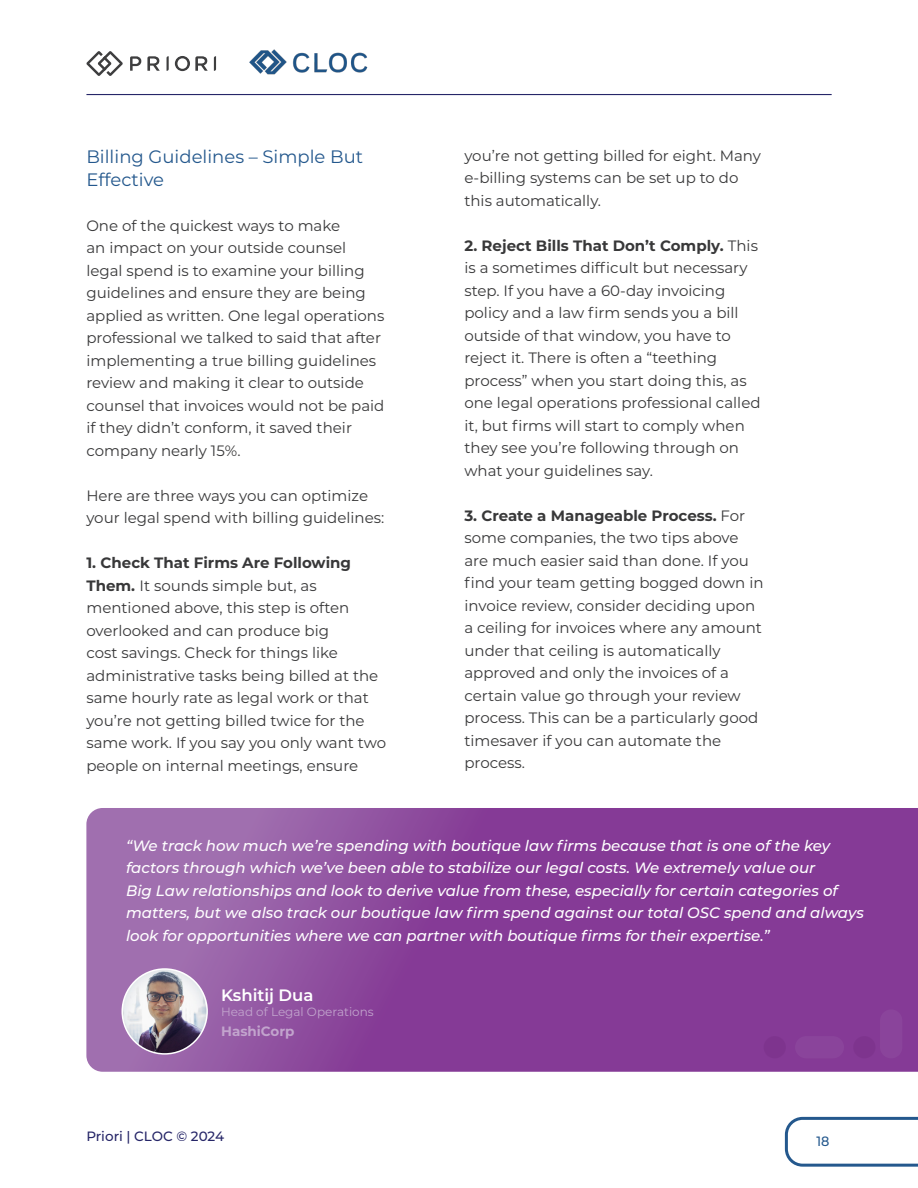
<style>
.page{position:relative;width:918px;height:1188px;background:#fff}
.page>*{position:absolute;margin:0;border:0;box-sizing:border-box;transform-origin:0 0}
.t1{font:18px/22.5px "Montserrat";color:#24588d}
.t2{font:600 16.5px "Montserrat";color:#fff}
.t3{font:15px/22.5px "Montserrat";color:#383839}
.t4{font:italic 500 15px/22.5px "Montserrat";color:#fff}
.t5{font:500 13.5px "Montserrat";letter-spacing:-.005em;color:#262668}
.t6{font:700 13.5px "Montserrat";color:#c2a4cd}
.t7{font:500 13.5px "Montserrat";color:#24588d;scale:.95 1}
.t8{font:12px "Montserrat";color:#c2a4cd}
.s1{font-weight:700}
</style>
<div class="page">
<img style="left:249px;top:49px;width:119px;height:26px">
<hr style="left:86px;top:94px;width:746px;height:1px;background:#262668">
<svg style="left:785px;top:1117px;width:133px;height:50px"></svg>
<svg style="left:147px;top:56px;width:13px;height:15px"></svg>
<svg style="left:167px;top:56px;width:2px;height:15px"></svg>
<svg style="left:214px;top:56px;width:2px;height:15px"></svg>
<svg style="left:175px;top:56px;width:33px;height:15px"></svg>
<svg style="left:130px;top:56px;width:11px;height:15px"></svg>
<svg style="left:86px;top:51px;width:37px;height:25px"></svg>
<svg style="left:86px;top:808px;width:832px;height:264px;background:#8e4b9e"></svg>
<img style="left:122px;top:969px;width:85px;height:85px;border-radius:42px">
<div style="left:122px;top:968px;width:86px;height:87px;border:2px solid #fff;border-radius:50%"></div>
<div style="left:853px;top:1036px;width:23px;height:22px;background:#7a3189;border-radius:50%"></div>
<div style="left:880px;top:1009px;width:22px;height:49px;background:#8a449b;border-radius:11px"></div>
<div style="left:795px;top:1036px;width:49px;height:22px;background:#8a449b;border-radius:11px"></div>
<div style="left:764px;top:1036px;width:22px;height:22px;background:#7a3189;border-radius:50%"></div>
<p class="t1" style="left:86px;top:145px;width:278px">Billing Guidelines – Simple But<br>Effective</p>
<p class="t3" style="left:86px;top:214px;width:300px">One of the quickest ways to make<br>an impact on your outside counsel legal spend is to examine your billing guidelines and ensure they are being applied as written. One legal operations professional we talked to said that after implementing a true billing guidelines review and making it clear to outside counsel that invoices would not be paid if they didn’t conform, it saved their company nearly 15%.</p>
<p class="t3" style="left:86px;top:484px;width:299px">Here are three ways you can optimize your legal spend with billing guidelines:</p>
<p class="t3" style="left:86px;top:551px;width:301px"><span class="s1">1. Check That Firms Are Following Them.</span> It sounds simple but, as mentioned above, this step is often overlooked and can produce big<br>cost savings. Check for things like administrative tasks being billed at the same hourly rate as legal work or that you’re not getting billed twice for the same work. If you say you only want two people on internal meetings, ensure</p>
<p class="t3" style="left:464px;top:143px;width:298px">you’re not getting billed for eight. Many e-billing systems can be set up to do this automatically.</p>
<p class="t3" style="left:464px;top:233px;width:298px"><span class="s1">2. Reject Bills That Don’t Comply.</span> This is a sometimes difficult but necessary step. If you have a 60-day invoicing policy and a law firm sends you a bill outside of that window, you have to reject it. There is often a “teething process” when you start doing this, as one legal operations professional called it, but firms will start to comply when they see you’re following through on what your guidelines say.</p>
<p class="t3" style="left:464px;top:503px;width:301px"><span class="s1">3. Create a Manageable Process.</span> For some companies, the two tips above are much easier said than done. If you find your team getting bogged down in invoice review, consider deciding upon a ceiling for invoices where any amount under that ceiling is automatically approved and only the invoices of a certain value go through your review process. This can be a particularly good timesaver if you can automate the process.</p>
<p class="t4" style="left:126px;top:833px;width:739px">“We track how much we’re spending with boutique law firms because that is one of the key factors through which we’ve been able to stabilize our legal costs. We extremely value our<br>Big Law relationships and look to derive value from these, especially for certain categories of matters, but we also track our boutique law firm spend against our total OSC spend and always look for opportunities where we can partner with boutique firms for their expertise.”</p>
<p class="t2" style="left:221px;top:983px;width:94px">Kshitij Dua</p>
<p class="t8" style="left:221px;top:1003px;width:154px">Head of Legal Operations</p>
<p class="t6" style="left:221px;top:1021px;width:75px">HashiCorp</p>
<p class="t5" style="left:86px;top:1127px;width:139px">Priori | CLOC © 2024</p>
<p class="t7" style="left:816px;top:1132px;width:15px">18</p>
</div>
